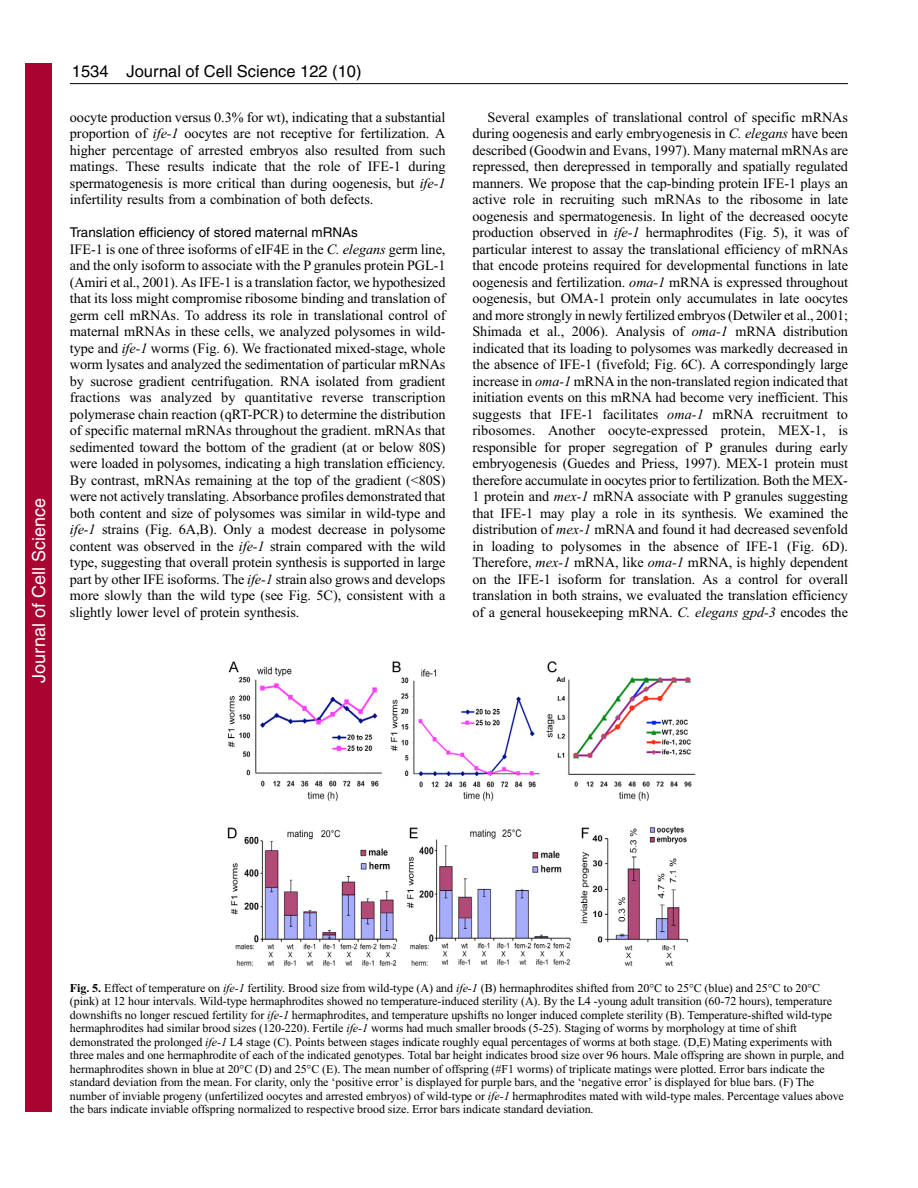
<style>
.page{position:relative;width:918px;height:1188px;background:#fff}
.page>*{position:absolute;margin:0;border:0;box-sizing:border-box;transform-origin:0 0}
.t1{font:18px "Helvetica";color:#fff}
.t2{font:16.5px "Helvetica";color:#000}
.t3{font:14.25px/16.5px "Times New Roman";letter-spacing:-.005em;color:#000;text-align:justify}
.t4{font:13.5px "Helvetica";color:#000}
.t5{font:12px/13.5px "Times New Roman";letter-spacing:-.005em;color:#000}
.s1{font-style:italic}
.s2{font-weight:700}
</style>
<div class="page">
<hr style="left:70px;top:83px;width:778px;height:1px;background:#000">
<img style="left:227px;top:661px;width:469px;height:305px">
<div style="left:26px;top:64px;width:26px;height:1048px;background:#a90332"></div>
<p class="t1" style="left:28px;top:683px;width:186px;rotate:-90deg">Journal of Cell Science</p>
<p class="t2" style="left:127px;top:65px;width:237px">Journal of Cell Science 122 (10)</p>
<p class="t2" style="left:72px;top:65px;width:38px">1534</p>
<p class="t3" style="left:70px;top:110px;width:377px">oocyte production versus 0.3% for wt), indicating that a substantial proportion of <span class="s1">ife-1</span> oocytes are not receptive for fertilization. A higher percentage of arrested embryos also resulted from such matings. These results indicate that the role of IFE-1 during spermatogenesis is more critical than during oogenesis, but <span class="s1">ife-1 </span>infertility results from a combination of both defects.</p>
<p class="t4" style="left:70px;top:227px;width:290px">Translation efficiency of stored maternal mRNAs</p>
<p class="t3" style="left:70px;top:242px;width:377px">IFE-1 is one of three isoforms of eIF4E in the <span class="s1">C. elegans</span> germ line, and the only isoform to associate with the P granules protein PGL-1 (Amiri et al., 2001). As IFE-1 is a translation factor, we hypothesized that its loss might compromise ribosome binding and translation of germ cell mRNAs. To address its role in translational control of maternal mRNAs in these cells, we analyzed polysomes in wild&shy;type and <span class="s1">ife-1</span> worms (Fig. 6). We fractionated mixed-stage, whole worm lysates and analyzed the sedimentation of particular mRNAs by sucrose gradient centrifugation. RNA isolated from gradient fractions was analyzed by quantitative reverse transcription polymerase chain reaction (qRT-PCR) to determine the distribution of specific maternal mRNAs throughout the gradient. mRNAs that sedimented toward the bottom of the gradient (at or below 80S) were loaded in polysomes, indicating a high translation efficiency.<br>By contrast, mRNAs remaining at the top of the gradient (&lt;80S) were not actively translating. Absorbance profiles demonstrated that both content and size of polysomes was similar in wild-type and <span class="s1">ife-1</span> strains (Fig. 6A,B). Only a modest decrease in polysome content was observed in the <span class="s1">ife-1</span> strain compared with the wild type, suggesting that overall protein synthesis is supported in large part by other IFE isoforms. The <span class="s1">ife-1</span> strain also grows and develops more slowly than the wild type (see Fig. 5C), consistent with a slightly lower level of protein synthesis.</p>
<p class="t3" style="left:472px;top:110px;width:377px;text-indent:15px">Several examples of translational control of specific mRNAs during oogenesis and early embryogenesis in <span class="s1">C. elegans</span> have been described (Goodwin and Evans, 1997). Many maternal mRNAs are repressed, then derepressed in temporally and spatially regulated manners. We propose that the cap-binding protein IFE-1 plays an active role in recruiting such mRNAs to the ribosome in late oogenesis and spermatogenesis. In light of the decreased oocyte production observed in <span class="s1">ife-1</span> hermaphrodites (Fig. 5), it was of particular interest to assay the translational efficiency of mRNAs that encode proteins required for developmental functions in late oogenesis and fertilization. <span class="s1">oma-1</span> mRNA is expressed throughout oogenesis, but OMA-1 protein only accumulates in late oocytes and more strongly in newly fertilized embryos (Detwiler et al., 2001; Shimada et al., 2006). Analysis of <span class="s1">oma-1</span> mRNA distribution indicated that its loading to polysomes was markedly decreased in the absence of IFE-1 (fivefold; Fig. 6C). A correspondingly large increase in <span class="s1">oma-1</span> mRNA in the non-translated region indicated that initiation events on this mRNA had become very inefficient. This suggests that IFE-1 facilitates <span class="s1">oma-1</span> mRNA recruitment to ribosomes. Another oocyte-expressed protein, MEX-1, is responsible for proper segregation of P granules during early embryogenesis (Guedes and Priess, 1997). MEX-1 protein must therefore accumulate in oocytes prior to fertilization. Both the MEX-1 protein and <span class="s1">mex-1</span> mRNA associate with P granules suggesting that IFE-1 may play a role in its synthesis. We examined the distribution of <span class="s1">mex-1</span> mRNA and found it had decreased sevenfold in loading to polysomes in the absence of IFE-1 (Fig. 6D).<br>Therefore, <span class="s1">mex-1</span> mRNA, like <span class="s1">oma-1</span> mRNA, is highly dependent on the IFE-1 isoform for translation. As a control for overall translation in both strains, we evaluated the translation efficiency of a general housekeeping mRNA. <span class="s1">C. elegans gpd-3</span> encodes the</p>
<p class="t5" style="left:70px;top:982px;width:776px"><span class="s2">Fig. 5.</span> Effect of temperature on <span class="s1">ife-1</span> fertility. Brood size from wild-type (A) and <span class="s1">ife-1</span> (B) hermaphrodites shifted from 20°C to 25°C (blue) and 25°C to 20°C (pink) at 12 hour intervals. Wild-type hermaphrodites showed no temperature-induced sterility (A). By the L4 -young adult transition (60-72 hours), temperature downshifts no longer rescued fertility for <span class="s1">ife-1</span> hermaphrodites, and temperature upshifts no longer induced complete sterility (B). Temperature-shifted wild-type hermaphrodites had similar brood sizes (120-220). Fertile <span class="s1">ife-1</span> worms had much smaller broods (5-25). Staging of worms by morphology at time of shift demonstrated the prolonged <span class="s1">ife-1</span> L4 stage (C). Points between stages indicate roughly equal percentages of worms at both stage. (D,E) Mating experiments with three males and one hermaphrodite of each of the indicated genotypes. Total bar height indicates brood size over 96 hours. Male offspring are shown in purple, and hermaphrodites shown in blue at 20°C (D) and 25°C (E). The mean number of offspring (#F1 worms) of triplicate matings were plotted. Error bars indicate the standard deviation from the mean. For clarity, only the ‘positive error’ is displayed for purple bars, and the ‘negative error’ is displayed for blue bars. (F) The number of inviable progeny (unfertilized oocytes and arrested embryos) of wild-type or <span class="s1">ife-1</span> hermaphrodites mated with wild-type males. Percentage values above the bars indicate inviable offspring normalized to respective brood size. Error bars indicate standard deviation.</p>
</div>
